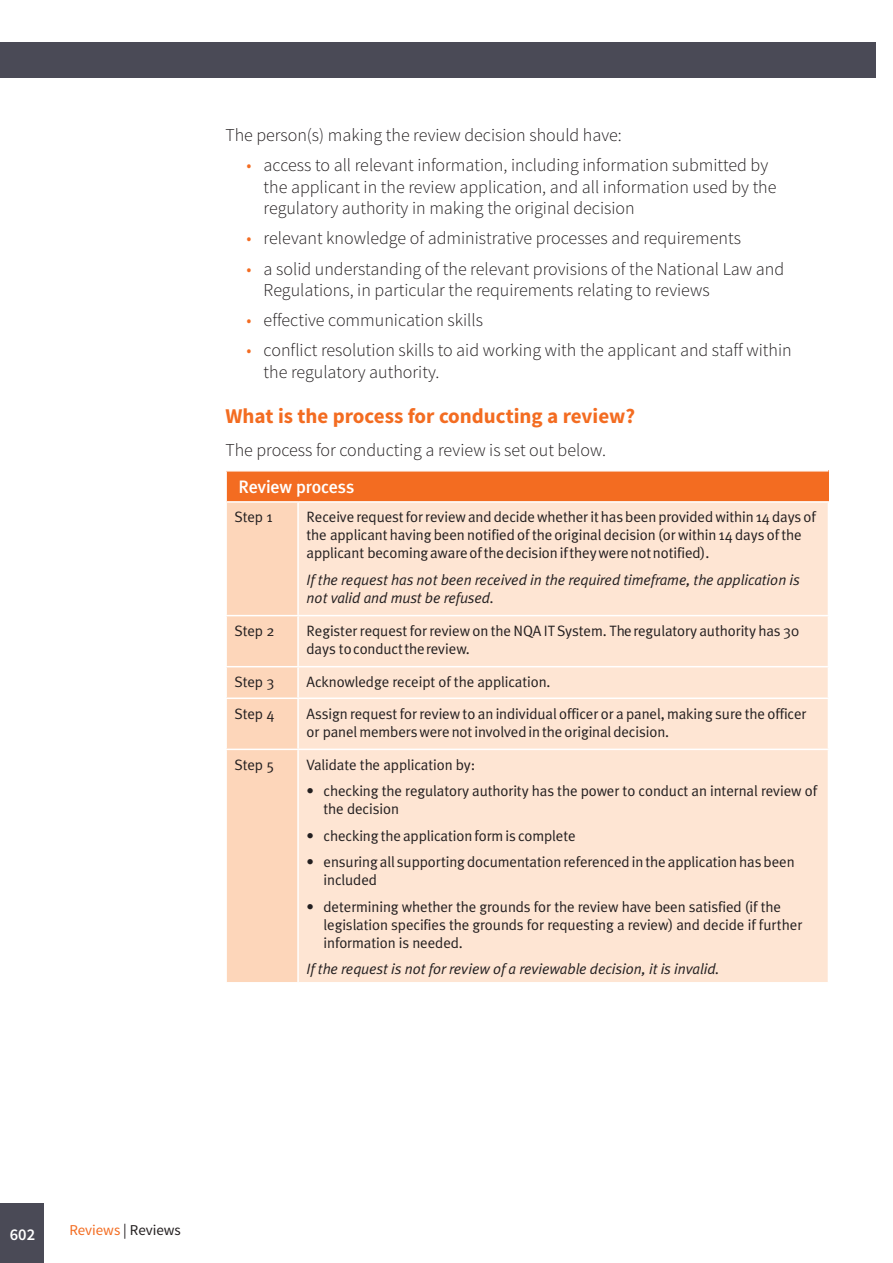
<style>
.page{position:relative;width:893px;height:1263px;background:#fff}
.page>*{position:absolute;margin:0;border:0;box-sizing:border-box;transform-origin:0 0}
._06-sub-headers-2-or{font:700 21px "Source Sans Pro";color:#f36c21}
._02-body{font:300 18px/21.6px "Source Sans Pro";color:#231f20}
.table-style-2-header{font:500 18px "Meta Plus";letter-spacing:-.005em;color:#fff}
.t1{font:600 16.5px "Source Sans Pro";color:#fff}
.table-body-text{font:15px/18px "Meta Plus Normal";letter-spacing:-.005em;color:#231f20}
.table-body-text-2{font:italic 15px/18px "Meta Plus Normal";letter-spacing:-.005em;color:#231f20}
.t2{font:15px "Source Sans Pro";letter-spacing:-.005em;color:#231f20}
.s1{color:#f36c21}
</style>
<div class="page">
<div style="left:0;top:43px;width:876px;height:35px;background:#4a4a56"></div>
<div style="left:0;top:1203px;width:44px;height:60px;background:#4a4a56"></div>
<div style="left:226px;top:471px;width:602px;height:31px;background:#f36c21"></div>
<div style="left:227px;top:503px;width:70px;height:479px;background:#fdd6ba"></div>
<div style="left:299px;top:503px;width:529px;height:479px;background:#fee5d3"></div>
<hr style="left:225px;top:615px;width:73px;height:1px;background:#fff">
<hr style="left:225px;top:666px;width:73px;height:1px;background:#fff">
<hr style="left:225px;top:471px;width:2px;height:30px;background:#fff">
<hr style="left:225px;top:697px;width:73px;height:2px;background:#fff">
<hr style="left:225px;top:749px;width:73px;height:1px;background:#fff">
<hr style="left:225px;top:501px;width:73px;height:2px;background:#fff">
<hr style="left:298px;top:501px;width:531px;height:2px;background:#fff">
<hr style="left:298px;top:615px;width:531px;height:1px;background:#fff">
<hr style="left:298px;top:666px;width:531px;height:1px;background:#fff">
<hr style="left:298px;top:697px;width:531px;height:2px;background:#fff">
<hr style="left:298px;top:749px;width:531px;height:1px;background:#fff">
<p class="_02-body" style="left:225px;top:124px;width:398px">The person(s) making the review decision should have:</p>
<p class="_02-body" style="left:264px;top:154px;width:514px;text-indent:-17px"><span class="s1">•</span> access to all relevant information, including information submitted by the applicant in the review application, and all information used by the regulatory authority in making the original decision</p>
<p class="_02-body" style="left:247px;top:228px;width:496px"><span class="s1">•</span> relevant knowledge of administrative processes and requirements</p>
<p class="_02-body" style="left:264px;top:258px;width:522px;text-indent:-17px"><span class="s1">•</span> a solid understanding of the relevant provisions of the National Law and<br>Regulations, in particular the requirements relating to reviews</p>
<p class="_02-body" style="left:247px;top:310px;width:238px"><span class="s1">•</span> effective communication skills</p>
<p class="_02-body" style="left:264px;top:340px;width:530px;text-indent:-17px"><span class="s1">•</span> conflict resolution skills to aid working with the applicant and staff within the regulatory authority.</p>
<p class="_06-sub-headers-2-or" style="left:225px;top:403px;width:411px">What is the process for conducting a review?</p>
<p class="_02-body" style="left:225px;top:439px;width:382px">The process for conducting a review is set out below.</p>
<p class="table-style-2-header" style="left:239px;top:477px;width:118px">Review process</p>
<p class="table-body-text" style="left:235px;top:508px;width:39px">Step 1</p>
<p class="table-body-text" style="left:307px;top:508px;width:511px">Receive requestforreviewand decidewhetherit has been providedwithin 14 days of the applicant having been notified ofthe original decision (or within 14 days ofthe applicant becomingawareofthedecisioniftheywerenotnotified).</p>
<p class="table-body-text-2" style="left:307px;top:570px;width:495px">If the request has not been received in the required timeframe, the application is not valid and must be refused.</p>
<p class="table-body-text" style="left:235px;top:622px;width:41px">Step 2</p>
<p class="table-body-text" style="left:307px;top:622px;width:494px">Register request for review on the NQA IT System. Theregulatory authority has 30 days toconductthereview.</p>
<p class="table-body-text" style="left:235px;top:673px;width:41px">Step 3</p>
<p class="table-body-text" style="left:307px;top:673px;width:245px">Acknowledge receipt of the application.</p>
<p class="table-body-text" style="left:235px;top:704px;width:41px">Step 4</p>
<p class="table-body-text" style="left:307px;top:704px;width:502px">Assign request for review to an individual officer or a panel, making sure the officer or panelmemberswere notinvolvedin the originaldecision.</p>
<p class="table-body-text" style="left:235px;top:755px;width:41px">Step 5</p>
<p class="table-body-text" style="left:307px;top:755px;width:170px">Validate the application by:</p>
<p class="table-body-text" style="left:324px;top:782px;width:495px;text-indent:-17px">• checking the regulatory authority has the power to conduct an internal review of the decision</p>
<p class="table-body-text" style="left:307px;top:826px;width:271px">• checking the application formis complete</p>
<p class="table-body-text" style="left:324px;top:853px;width:473px;text-indent:-17px">• ensuring all supporting documentation referenced in the application has been included</p>
<p class="table-body-text" style="left:324px;top:897px;width:480px;text-indent:-17px">• determining whether the grounds for the review have been satisfied (if the legislation specifies the grounds for requesting a review) and decide if further information is needed.</p>
<p class="table-body-text-2" style="left:307px;top:960px;width:414px">If the request is not for review of a reviewable decision, it is invalid.</p>
<p class="t1" style="left:10px;top:1224px;width:27px">602</p>
<p class="t2" style="left:69px;top:1221px;width:113px"><span class="s1">Reviews</span> | Reviews</p>
</div>
